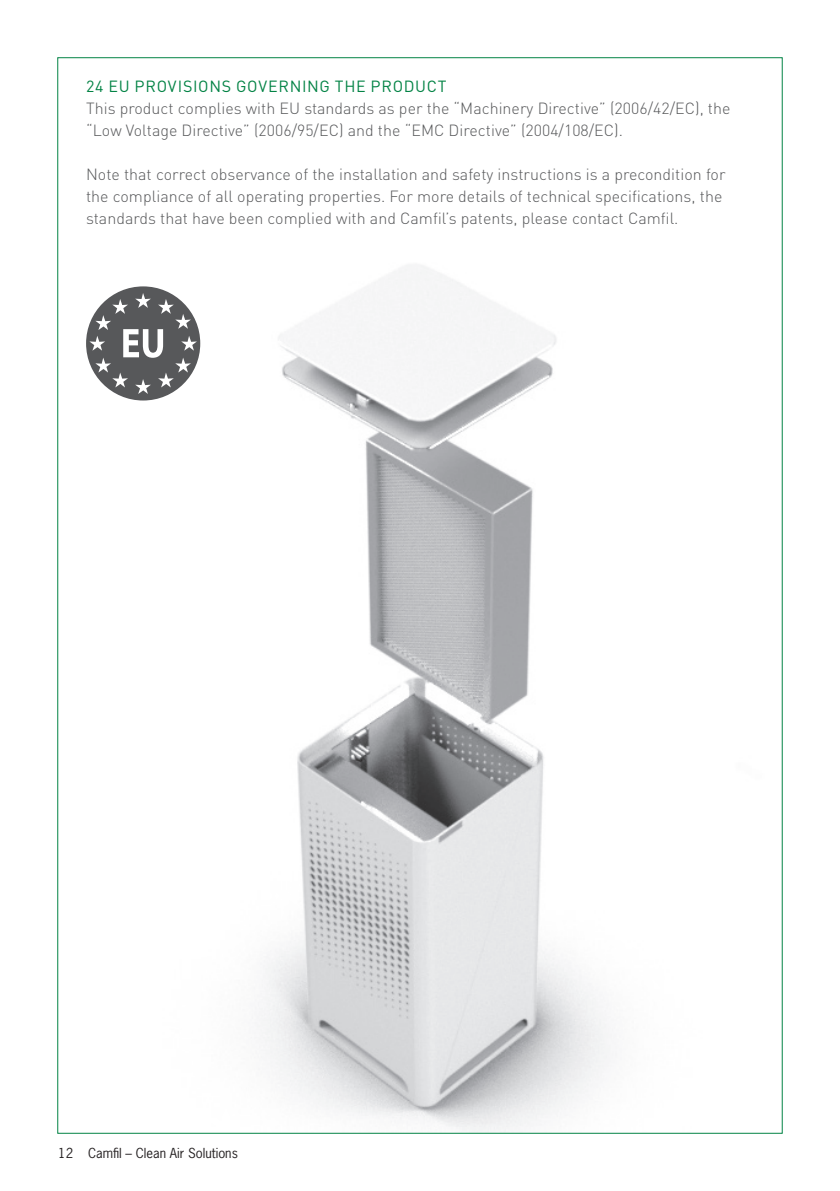
<style>
.page{position:relative;width:840px;height:1191px;background:#fff}
.page>*{position:absolute;margin:0;border:0;box-sizing:border-box;transform-origin:0 0}
.t1{font:300 16px/22px "DIN";color:#57585a}
.t2{font:16px "DIN";letter-spacing:.05em;color:#038345}
.t3{font:13px "News Gothic Std";color:#231f20}
</style>
<div class="page">
<img style="left:86px;top:265px;width:524px;height:866px">
<div style="left:86px;top:286px;width:114px;height:114px;background:#57585a;border-radius:50%"></div>
<svg style="left:89px;top:293px;width:108px;height:101px"></svg>
<p class="t2" style="left:86px;top:76px;width:362px">24 EU PROVISIONS GOVERNING THE PRODUCT</p>
<p class="t1" style="left:86px;top:97px;width:645px">This product complies with EU standards as per the “Machinery Directive” (2006/42/EC), the “Low Voltage Directive” (2006/95/EC) and the “EMC Directive” (2004/108/EC).</p>
<p class="t1" style="left:86px;top:163px;width:640px">Note that correct observance of the installation and safety instructions is a precondition for the compliance of all operating properties. For more details of technical specifications, the standards that have been complied with and Camfil’s patents, please contact Camfil.</p>
<p class="t3" style="left:58px;top:1145px;width:181px">12 Camfil – Clean Air Solutions</p>
</div>
